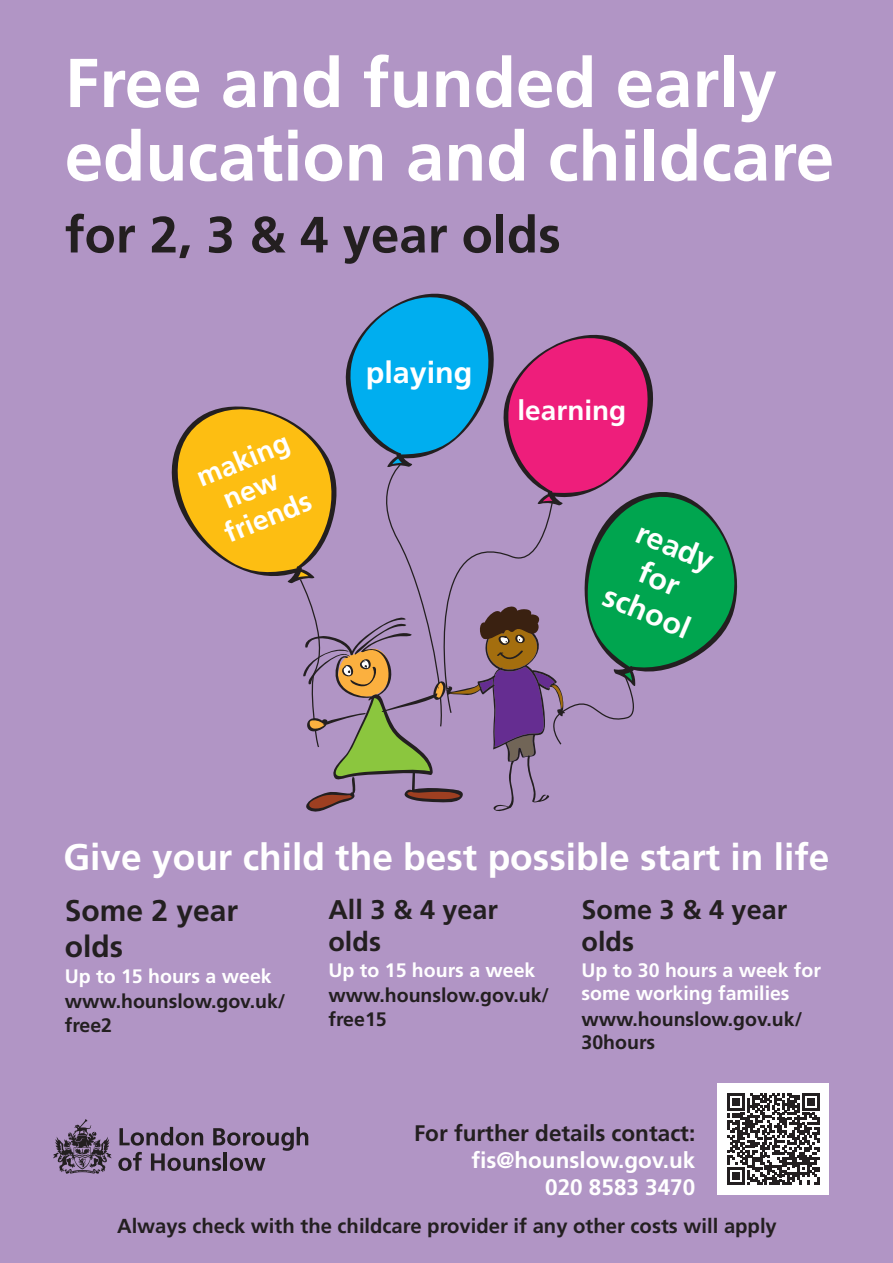
<style>
.page{position:relative;width:893px;height:1263px;background:#b195c5}
.page>*{position:absolute;margin:0;border:0;box-sizing:border-box;transform-origin:0 0}
.t1{font:700 69px/73.5px "Frutiger LT Std";color:#fff}
.t2{font:700 51px "Frutiger LT Std";color:#231f20}
.t3{font:700 37.05px "Frutiger LT Std";color:#fff}
.t4{font:700 30.3px/35.5px "Frutiger LT Std";color:#fff;text-align:center}
.t5{font:700 30.15px "Frutiger LT Std";color:#fff}
.t6{font:700 30px/36px "Frutiger LT Std";color:#231f20}
.t7{font:700 27.75px/31.3px "Frutiger LT Std";color:#fff;text-align:center}
.t8{font:700 27px/32.4px "Frutiger LT Std";color:#231f20}
.t9{font:700 22.5px/27px "Frutiger LT Std";color:#fff;text-align:right}
.t10{font:700 20.25px "Frutiger LT Std";color:#231f20}
.t11{font:700 19.5px/23.4px "Frutiger LT Std";color:#231f20}
.t12{font:700 19.5px/23.4px "Frutiger LT Std";color:#fff}
.s1{color:#231f20}
</style>
<div class="page">
<svg style="left:171px;top:293px;width:567px;height:519px"></svg>
<svg style="left:53px;top:1119px;width:59px;height:55px"></svg>
<svg style="left:118px;top:1127px;width:190px;height:44px"></svg>
<div style="left:718px;top:1083px;width:111px;height:111px;background:#fff"></div>
<svg style="left:728px;top:1093px;width:91px;height:91px"></svg>
<p class="t1" style="left:65px;top:47px;width:771px">Free and funded early education and childcare</p>
<p class="t2" style="left:65px;top:205px;width:498px">for 2, 3 &amp; 4 year olds</p>
<p class="t7" style="left:192px;top:463px;width:99px;rotate:-22deg">making new friends</p>
<p class="t5" style="left:366px;top:355px;width:108px">playing</p>
<p class="t7" style="left:517px;top:395px;width:111px">learning</p>
<p class="t4" style="left:639px;top:512px;width:93px;rotate:23deg">ready for school</p>
<p class="t3" style="left:64px;top:835px;width:767px">Give your child the best possible start in life</p>
<p class="t6" style="left:65px;top:893px;width:175px">Some 2 year olds</p>
<p class="t12" style="left:65px;top:964px;width:208px">Up to 15 hours a week</p>
<p class="t11" style="left:65px;top:990px;width:222px">www.hounslow.gov.uk/ free2</p>
<p class="t8" style="left:328px;top:893px;width:171px">All 3 &amp; 4 year olds</p>
<p class="t12" style="left:328px;top:958px;width:208px">Up to 15 hours a week</p>
<p class="t11" style="left:328px;top:984px;width:222px">www.hounslow.gov.uk/ free15</p>
<p class="t8" style="left:582px;top:893px;width:207px">Some 3 &amp; 4 year olds</p>
<p class="t12" style="left:582px;top:958px;width:241px">Up to 30 hours a week for some working families</p>
<p class="t11" style="left:582px;top:1007px;width:222px">www.hounslow.gov.uk/<br>30hours</p>
<p class="t9" style="left:414px;top:1119px;width:283px"><span class="s1">For further details contact: </span>fis@hounslow.gov.uk<br>020 8583 3470</p>
<p class="t10" style="left:117px;top:1214px;width:661px">Always check with the childcare provider if any other costs will apply</p>
</div>
